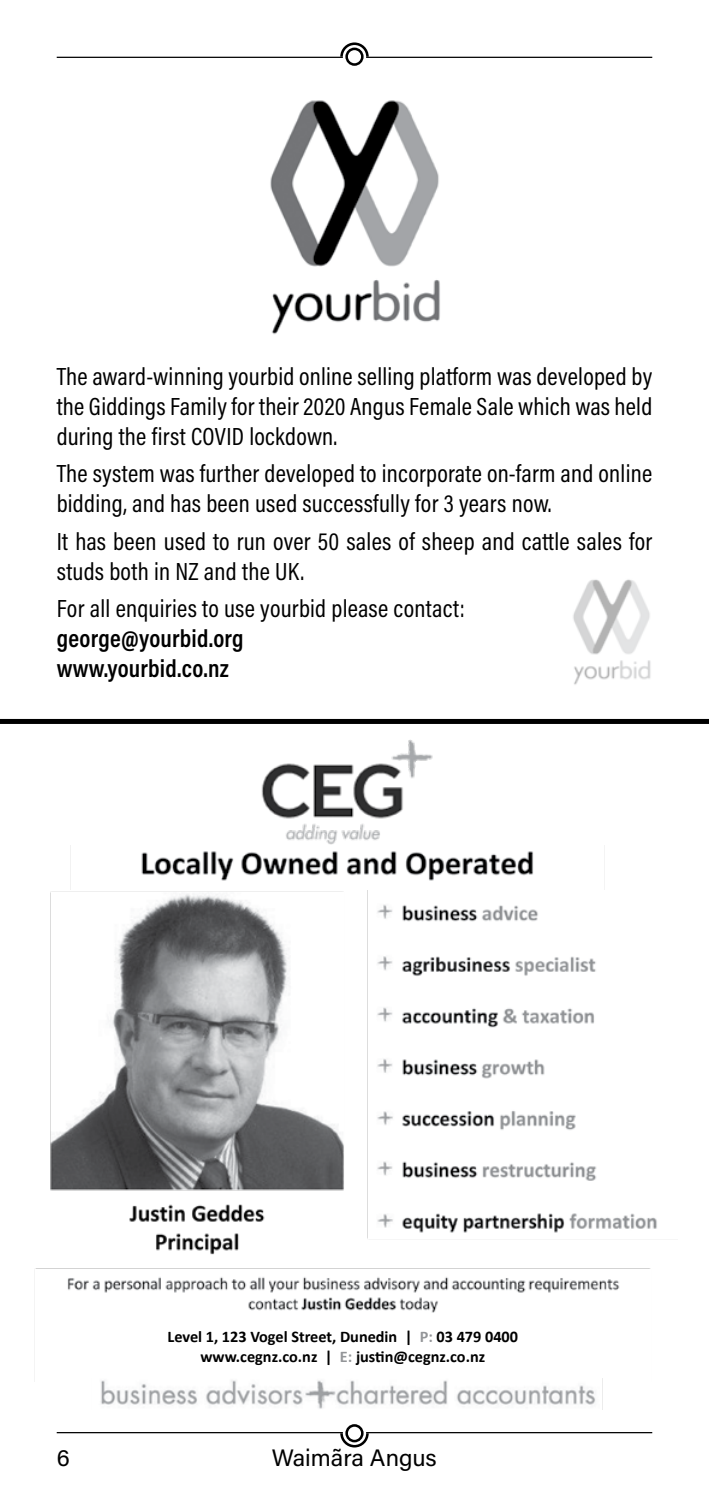
<style>
.page{position:relative;width:709px;height:1489px;background:#fff}
.page>*{position:absolute;margin:0;border:0;box-sizing:border-box;transform-origin:0 0}
.t1{font:25px/30px "Acumin Pro Cond";letter-spacing:.01em;color:#000}
.t2{font:600 25px/30px "Acumin Pro Cond";letter-spacing:.01em;color:#000}
.t3{font:23.75px "Acumin Pro";color:#000}
.t4{font:700 16.25px/20px "Calibri";color:#000;text-align:center}
.s1{color:#939598}
</style>
<div class="page">
<hr style="left:57px;top:57px;width:595px;height:1px;background:#000">
<svg style="left:340px;top:42px;width:29px;height:24px"></svg>
<hr style="left:57px;top:1431px;width:595px;height:2px;background:#000">
<svg style="left:340px;top:1424px;width:29px;height:23px"></svg>
<img style="left:34px;top:740px;width:623px;height:637px">
<img style="left:34px;top:1377px;width:569px;height:32px">
<div style="left:69px;top:1323px;width:547px;height:45px;background:#fff"></div>
<img style="left:270px;top:100px;width:170px;height:235px">
<img style="left:573px;top:579px;width:78px;height:106px">
<div style="left:0;top:719px;width:709px;height:5px;background:#000"></div>
<p class="t1" style="left:57px;top:361px;width:597px;text-align:justify">The award-winning yourbid online selling platform was developed by the Giddings Family for their 2020 Angus Female Sale which was held during the first COVID lockdown.</p>
<p class="t1" style="left:57px;top:458px;width:597px">The system was further developed to incorporate on-farm and online bidding, and has been used successfully for 3 years now.</p>
<p class="t1" style="left:57px;top:525px;width:597px">It has been used to run over 50 sales of sheep and cattle sales for studs both in NZ and the UK.</p>
<p class="t1" style="left:57px;top:592px;width:410px">For all enquiries to use yourbid please contact:</p>
<p class="t2" style="left:57px;top:622px;width:188px">george@yourbid.org www.yourbid.co.nz</p>
<p class="t4" style="left:167px;top:1326px;width:352px">Level 1, 123 Vogel Street, Dunedin | <span class="s1">P:</span> 03 479 0400 www.cegnz.co.nz | <span class="s1">E:</span> justin@cegnz.co.nz</p>
<p class="t3" style="left:57px;top:1440px;width:15px">6</p>
<p class="t3" style="left:272px;top:1440px;width:166px">Waimãra Angus</p>
</div>
